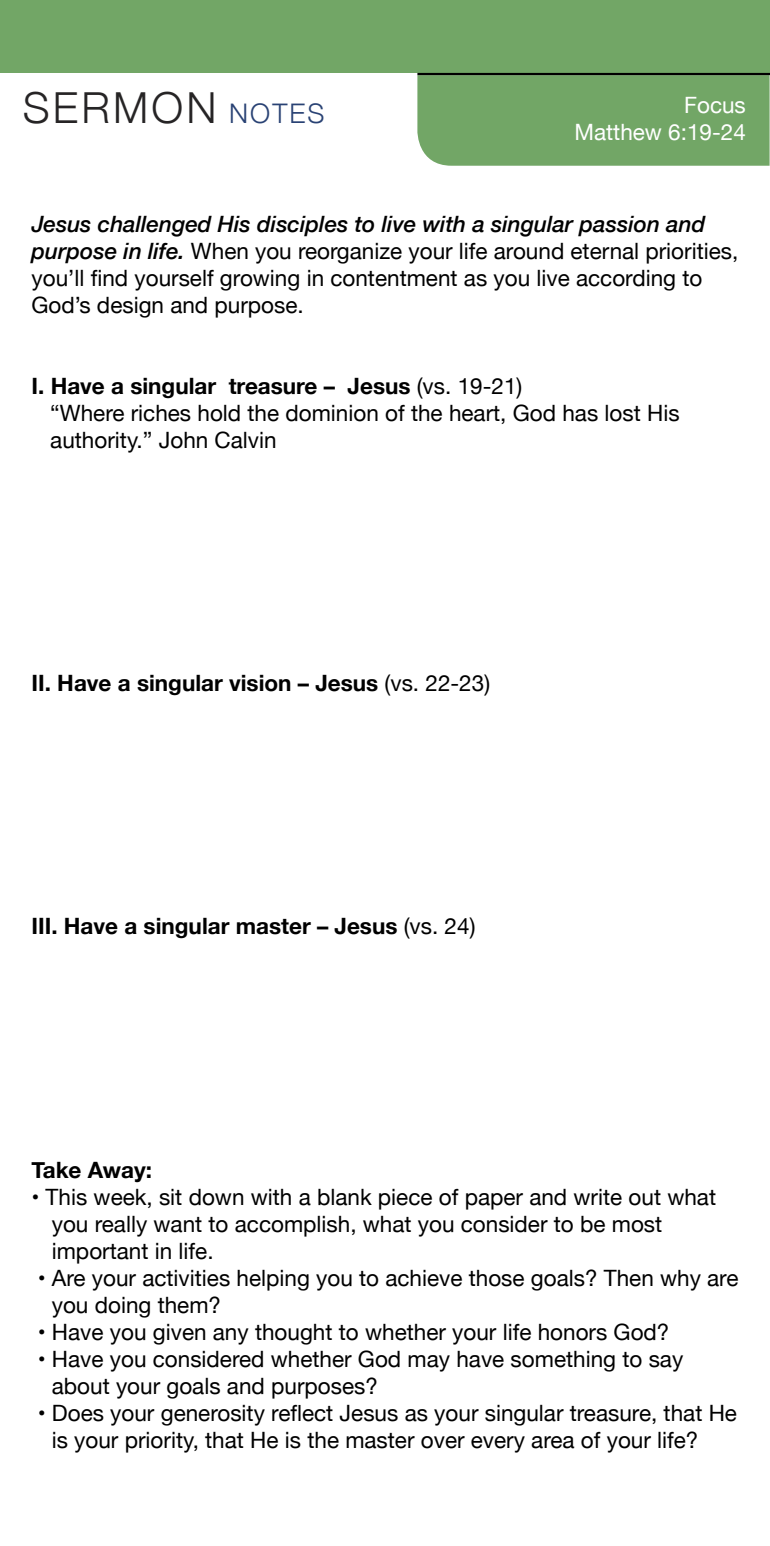
<style>
.page{position:relative;width:770px;height:1546px;background:#fff}
.page>*{position:absolute;margin:0;border:0;box-sizing:border-box;transform-origin:0 0}
.t1{font:300 42.75px "Helvetica Neue";letter-spacing:.075em;color:#262425}
.t2{font:22.5px/27px "Helvetica Neue";color:#000}
.t3{font:700 22.5px "Helvetica Neue";color:#000}
.t4{font:22.5px/27px "Helvetica Neue";color:#fff;text-align:right}
.s1{font-size:27px;color:#294274}
.s2{font-weight:500;font-style:italic}
.s3{font-weight:700}
.s4{font-weight:400}
</style>
<div class="page">
<div style="left:417px;top:75px;width:352px;height:91px;background:#72a666"></div>
<div style="left:0;top:0;width:770px;height:73px;background:#72a666"></div>
<hr style="left:417px;top:73px;width:353px;height:2px;background:#000">
<h1 class="t1" style="left:23px;top:74px;width:303px">SERMON <span class="s1">NOTES</span></h1>
<p class="t4" style="left:574px;top:93px;width:173px">Focus<br>Matthew 6:19-24</p>
<p class="t2" style="left:32px;top:212px;width:708px"><span class="s2">Jesus challenged His disciples to live with a singular passion and purpose in life.</span> When you reorganize your life around eternal priorities, you’ll find yourself growing in contentment as you live according to God’s design and purpose.</p>
<p class="t2" style="left:50px;top:374px;width:630px;text-indent:-19px"><span class="s3">I. Have a singular treasure – Jesus</span> (vs. 19-21)<br>“Where riches hold the dominion of the heart, God has lost His authority.” John Calvin</p>
<p class="t3" style="left:32px;top:666px;width:460px">II. Have a singular vision – Jesus <span class="s4">(vs. 22-23)</span></p>
<p class="t3" style="left:32px;top:909px;width:445px">III. Have a singular master – Jesus <span class="s4">(vs. 24)</span></p>
<p class="t3" style="left:32px;top:1152px;width:122px">Take Away:</p>
<p class="t2" style="left:52px;top:1184px;width:665px;text-indent:-20px">• This week, sit down with a blank piece of paper and write out what you really want to accomplish, what you consider to be most important in life.</p>
<p class="t2" style="left:52px;top:1265px;width:688px;text-indent:-14px">• Are your activities helping you to achieve those goals? Then why are you doing them?</p>
<p class="t2" style="left:38px;top:1319px;width:633px">• Have you given any thought to whether your life honors God?</p>
<p class="t2" style="left:52px;top:1346px;width:633px;text-indent:-14px">• Have you considered whether God may have something to say about your goals and purposes?</p>
<p class="t2" style="left:52px;top:1400px;width:686px;text-indent:-14px">• Does your generosity reflect Jesus as your singular treasure, that He is your priority, that He is the master over every area of your life?</p>
</div>
